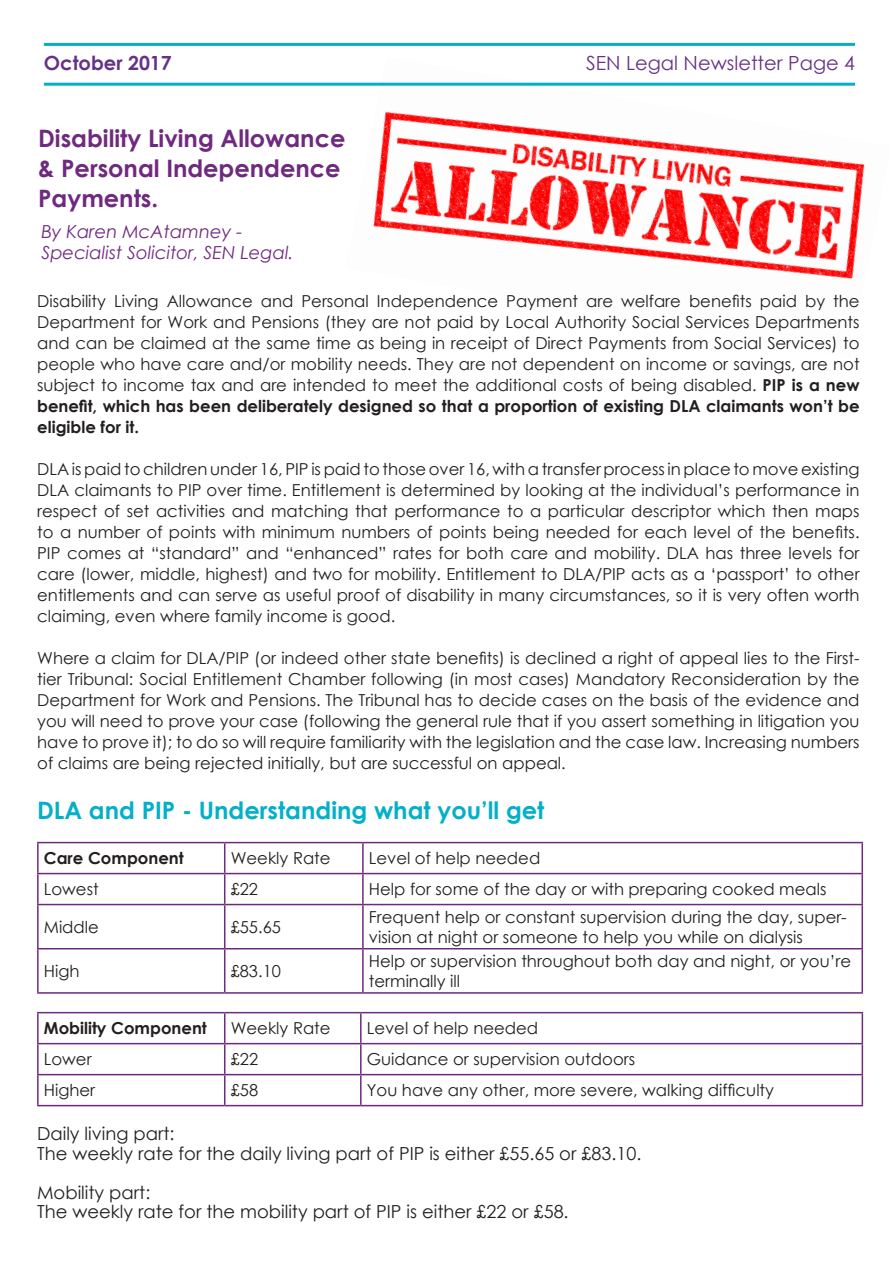
<style>
.page{position:relative;width:893px;height:1263px;background:#fff}
.page>*{position:absolute;margin:0;border:0;box-sizing:border-box;transform-origin:0 0}
.t1{font:700 24px/30px "Century Gothic";color:#6f297f}
.t2{font:700 24px "Century Gothic";color:#04b0c9}
.t3{font:19.5px "Century Gothic";color:#653287}
.t4{font:700 19.5px "Century Gothic";color:#653287}
.t5{font:18px "Century Gothic";color:#231f20}
.t6{font:italic 18px "Century Gothic";color:#6f297f}
.t7{font:16.5px/21px "Century Gothic";color:#231f20;text-align:justify}
.t8{font:700 16.5px "Century Gothic";color:#231f20}
.s1{font-weight:700}
</style>
<div class="page">
<img style="left:346px;top:82px;width:519px;height:197px">
<hr style="left:37px;top:842px;width:188px;height:1px;background:#6f297f">
<hr style="left:37px;top:843px;width:2px;height:30px;background:#6f297f">
<hr style="left:225px;top:842px;width:138px;height:1px;background:#6f297f">
<hr style="left:224px;top:843px;width:1px;height:30px;background:#6f297f">
<hr style="left:363px;top:842px;width:500px;height:1px;background:#6f297f">
<hr style="left:362px;top:843px;width:2px;height:30px;background:#6f297f">
<hr style="left:861px;top:843px;width:2px;height:30px;background:#6f297f">
<hr style="left:37px;top:873px;width:188px;height:1px;background:#6f297f">
<hr style="left:37px;top:874px;width:2px;height:30px;background:#6f297f">
<hr style="left:225px;top:873px;width:138px;height:1px;background:#6f297f">
<hr style="left:224px;top:874px;width:1px;height:30px;background:#6f297f">
<hr style="left:363px;top:873px;width:500px;height:1px;background:#6f297f">
<hr style="left:362px;top:874px;width:2px;height:30px;background:#6f297f">
<hr style="left:861px;top:874px;width:2px;height:30px;background:#6f297f">
<hr style="left:37px;top:904px;width:188px;height:1px;background:#6f297f">
<hr style="left:37px;top:905px;width:2px;height:43px;background:#6f297f">
<hr style="left:225px;top:904px;width:138px;height:1px;background:#6f297f">
<hr style="left:224px;top:905px;width:1px;height:43px;background:#6f297f">
<hr style="left:363px;top:904px;width:500px;height:1px;background:#6f297f">
<hr style="left:362px;top:905px;width:2px;height:43px;background:#6f297f">
<hr style="left:861px;top:905px;width:2px;height:43px;background:#6f297f">
<hr style="left:37px;top:948px;width:188px;height:1px;background:#6f297f">
<hr style="left:37px;top:949px;width:2px;height:43px;background:#6f297f">
<hr style="left:225px;top:948px;width:138px;height:1px;background:#6f297f">
<hr style="left:224px;top:949px;width:1px;height:43px;background:#6f297f">
<hr style="left:363px;top:948px;width:500px;height:1px;background:#6f297f">
<hr style="left:362px;top:949px;width:2px;height:43px;background:#6f297f">
<hr style="left:861px;top:949px;width:2px;height:43px;background:#6f297f">
<hr style="left:37px;top:992px;width:188px;height:2px;background:#6f297f">
<hr style="left:225px;top:992px;width:138px;height:2px;background:#6f297f">
<hr style="left:363px;top:992px;width:500px;height:2px;background:#6f297f">
<hr style="left:37px;top:1012px;width:188px;height:1px;background:#6f297f">
<hr style="left:37px;top:1013px;width:2px;height:30px;background:#6f297f">
<hr style="left:225px;top:1012px;width:136px;height:1px;background:#6f297f">
<hr style="left:224px;top:1013px;width:1px;height:30px;background:#6f297f">
<hr style="left:361px;top:1012px;width:502px;height:1px;background:#6f297f">
<hr style="left:360px;top:1013px;width:2px;height:30px;background:#6f297f">
<hr style="left:862px;top:1013px;width:1px;height:30px;background:#6f297f">
<hr style="left:37px;top:1043px;width:188px;height:1px;background:#6f297f">
<hr style="left:37px;top:1044px;width:2px;height:30px;background:#6f297f">
<hr style="left:225px;top:1043px;width:136px;height:1px;background:#6f297f">
<hr style="left:224px;top:1044px;width:1px;height:30px;background:#6f297f">
<hr style="left:361px;top:1043px;width:502px;height:1px;background:#6f297f">
<hr style="left:360px;top:1044px;width:2px;height:30px;background:#6f297f">
<hr style="left:862px;top:1044px;width:1px;height:30px;background:#6f297f">
<hr style="left:37px;top:1074px;width:188px;height:1px;background:#6f297f">
<hr style="left:37px;top:1075px;width:2px;height:30px;background:#6f297f">
<hr style="left:225px;top:1074px;width:136px;height:1px;background:#6f297f">
<hr style="left:224px;top:1075px;width:1px;height:30px;background:#6f297f">
<hr style="left:361px;top:1074px;width:502px;height:1px;background:#6f297f">
<hr style="left:360px;top:1075px;width:2px;height:30px;background:#6f297f">
<hr style="left:862px;top:1075px;width:1px;height:30px;background:#6f297f">
<hr style="left:37px;top:1105px;width:188px;height:1px;background:#6f297f">
<hr style="left:225px;top:1105px;width:136px;height:1px;background:#6f297f">
<hr style="left:361px;top:1105px;width:502px;height:1px;background:#6f297f">
<hr style="left:44px;top:43px;width:811px;height:3px;background:#04b0c9">
<hr style="left:44px;top:83px;width:811px;height:3px;background:#04b0c9">
<p class="t4" style="left:44px;top:48px;width:129px">October 2017</p>
<p class="t3" style="left:586px;top:49px;width:270px">SEN Legal Newsletter Page 4</p>
<p class="t1" style="left:38px;top:123px;width:309px">Disability Living Allowance &amp; Personal Independence<br>Payments.</p>
<p class="t6" style="left:41px;top:218px;width:203px">By Karen McAtamney -</p>
<p class="t6" style="left:41px;top:240px;width:254px">Specialist Solicitor, SEN Legal.</p>
<p class="t7" style="left:37px;top:290px;width:824px">Disability Living Allowance and Personal Independence Payment are welfare benefits paid by the Department for Work and Pensions (they are not paid by Local Authority Social Services Departments and can be claimed at the same time as being in receipt of Direct Payments from Social Services) to people who have care and/or mobility needs. They are not dependent on income or savings, are not subject to income tax and are intended to meet the additional costs of being disabled. <span class="s1">PIP is a new benefit, which has been deliberately designed so that a proportion of existing DLA claimants won’t be eligible for it.</span></p>
<p class="t7" style="left:37px;top:458px;width:824px">DLA is paid to children under 16, PIP is paid to those over 16, with a transfer process in place to move existing DLA claimants to PIP over time. Entitlement is determined by looking at the individual’s performance in respect of set activities and matching that performance to a particular descriptor which then maps to a number of points with minimum numbers of points being needed for each level of the benefits.<br>PIP comes at “standard” and “enhanced” rates for both care and mobility. DLA has three levels for care (lower, middle, highest) and two for mobility. Entitlement to DLA/PIP acts as a ‘passport’ to other entitlements and can serve as useful proof of disability in many circumstances, so it is very often worth claiming, even where family income is good.</p>
<p class="t7" style="left:37px;top:647px;width:824px">Where a claim for DLA/PIP (or indeed other state benefits) is declined a right of appeal lies to the First&shy;tier Tribunal: Social Entitlement Chamber following (in most cases) Mandatory Reconsideration by the Department for Work and Pensions. The Tribunal has to decide cases on the basis of the evidence and you will need to prove your case (following the general rule that if you assert something in litigation you have to prove it); to do so will require familiarity with the legislation and the case law. Increasing numbers of claims are being rejected initially, but are successful on appeal.</p>
<p class="t2" style="left:37px;top:792px;width:509px">DLA and PIP - Understanding what you’ll get</p>
<p class="t8" style="left:44px;top:846px;width:141px">Care Component</p>
<p class="t7" style="left:231px;top:847px;width:101px">Weekly Rate</p>
<p class="t7" style="left:369px;top:847px;width:173px">Level of help needed</p>
<p class="t7" style="left:44px;top:878px;width:56px">Lowest</p>
<p class="t7" style="left:231px;top:878px;width:29px">£22</p>
<p class="t7" style="left:369px;top:878px;width:459px">Help for some of the day or with preparing cooked meals</p>
<p class="t7" style="left:44px;top:916px;width:57px">Middle</p>
<p class="t7" style="left:231px;top:916px;width:52px">£55.65</p>
<p class="t7" style="left:369px;top:907px;width:479px;line-height:19.8px">Frequent help or constant supervision during the day, super&shy;vision at night or someone to help you while on dialysis</p>
<p class="t7" style="left:44px;top:960px;width:37px">High</p>
<p class="t7" style="left:231px;top:960px;width:52px">£83.10</p>
<p class="t7" style="left:369px;top:951px;width:484px;line-height:19.8px">Help or supervision throughout both day and night, or you’re terminally ill</p>
<p class="t8" style="left:44px;top:1016px;width:165px">Mobility Component</p>
<p class="t7" style="left:231px;top:1017px;width:101px">Weekly Rate</p>
<p class="t7" style="left:367px;top:1017px;width:173px">Level of help needed</p>
<p class="t7" style="left:44px;top:1048px;width:49px">Lower</p>
<p class="t7" style="left:231px;top:1048px;width:29px">£22</p>
<p class="t7" style="left:367px;top:1048px;width:270px">Guidance or supervision outdoors</p>
<p class="t7" style="left:44px;top:1079px;width:53px">Higher</p>
<p class="t7" style="left:231px;top:1079px;width:29px">£58</p>
<p class="t7" style="left:367px;top:1079px;width:409px">You have any other, more severe, walking difficulty</p>
<p class="t5" style="left:37px;top:1121px;width:139px">Daily living part:</p>
<p class="t5" style="left:37px;top:1141px;width:606px">The weekly rate for the daily living part of PIP is either £55.65 or £83.10.</p>
<p class="t5" style="left:37px;top:1180px;width:115px">Mobility part:</p>
<p class="t5" style="left:37px;top:1199px;width:533px">The weekly rate for the mobility part of PIP is either £22 or £58.</p>
</div>
